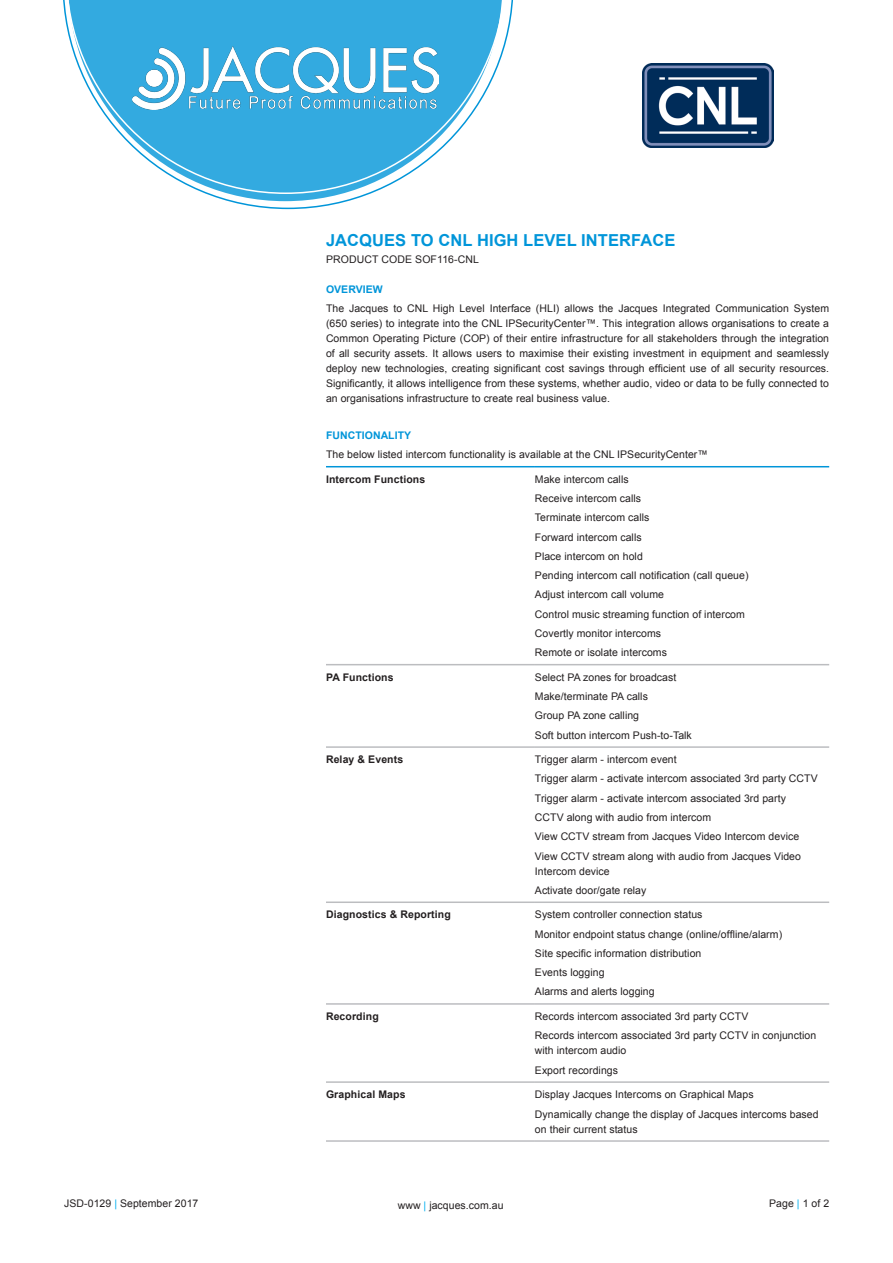
<style>
.page{position:relative;width:893px;height:1263px;background:#fff}
.page>*{position:absolute;margin:0;border:0;box-sizing:border-box;transform-origin:0 0}
.t1{font:700 16.5px "Arial";letter-spacing:.005em;color:#0095d9}
.Specifications_Body{font:10.5px/15px "Arial";letter-spacing:.005em;color:#231f20}
.Specifications_Body-2{font:700 10.5px "Arial";letter-spacing:.01em;color:#231f20}
.Specification_Bullet{font:10.5px "Arial";letter-spacing:.005em;color:#231f20}
.Specifications_Title{font:700 10.5px "Arial";letter-spacing:.005em;color:#0095d9}
.s1{color:#00afef}
</style>
<div class="page">
<svg style="left:63px;top:0;width:450px;height:209px"></svg>
<img style="left:132px;top:46px;width:306px;height:63px">
<img style="left:643px;top:64px;width:130px;height:84px">
<hr style="left:326px;top:664px;width:209px;height:1px;background:#bcbdc0">
<hr style="left:326px;top:746px;width:209px;height:2px;background:#bcbdc0">
<hr style="left:326px;top:901px;width:209px;height:2px;background:#bcbdc0">
<hr style="left:326px;top:1003px;width:209px;height:2px;background:#bcbdc0">
<hr style="left:326px;top:1081px;width:209px;height:2px;background:#bcbdc0">
<hr style="left:326px;top:1140px;width:209px;height:2px;background:#bcbdc0">
<hr style="left:535px;top:664px;width:294px;height:1px;background:#bcbdc0">
<hr style="left:535px;top:746px;width:294px;height:2px;background:#bcbdc0">
<hr style="left:535px;top:901px;width:294px;height:2px;background:#bcbdc0">
<hr style="left:535px;top:1003px;width:294px;height:2px;background:#bcbdc0">
<hr style="left:535px;top:1081px;width:294px;height:2px;background:#bcbdc0">
<hr style="left:535px;top:1140px;width:294px;height:2px;background:#bcbdc0">
<hr style="left:326px;top:466px;width:209px;height:1px;background:#0095d9">
<hr style="left:535px;top:466px;width:294px;height:1px;background:#0095d9">
<p class="t1" style="left:326px;top:229px;width:351px">JACQUES TO CNL HIGH LEVEL INTERFACE</p>
<p class="Specifications_Body" style="left:326px;top:252px;width:155px">PRODUCT CODE SOF116-CNL</p>
<p class="Specifications_Title" style="left:326px;top:282px;width:58px">OVERVIEW</p>
<p class="Specifications_Body" style="left:326px;top:301px;width:505px;text-align:justify">The Jacques to CNL High Level Interface (HLI) allows the Jacques Integrated Communication System (650 series) to integrate into the CNL IPSecurityCenter™. This integration allows organisations to create a Common Operating Picture (COP) of their entire infrastructure for all stakeholders through the integration of all security assets. It allows users to maximise their existing investment in equipment and seamlessly deploy new technologies, creating significant cost savings through efficient use of all security resources.<br>Significantly, it allows intelligence from these systems, whether audio, video or data to be fully connected to an organisations infrastructure to create real business value.</p>
<p class="Specifications_Title" style="left:326px;top:428px;width:87px">FUNCTIONALITY</p>
<p class="Specifications_Body" style="left:326px;top:447px;width:383px">The below listed intercom functionality is available at the CNL IPSecurityCenter™</p>
<p class="Specifications_Body-2" style="left:326px;top:472px;width:101px">Intercom Functions</p>
<p class="Specifications_Body" style="left:535px;top:472px;width:95px">Make intercom calls</p>
<p class="Specifications_Body" style="left:535px;top:491px;width:108px">Receive intercom calls</p>
<p class="Specifications_Body" style="left:535px;top:510px;width:116px">Terminate intercom calls</p>
<p class="Specifications_Body" style="left:535px;top:529px;width:108px">Forward intercom calls</p>
<p class="Specifications_Body" style="left:535px;top:549px;width:109px">Place intercom on hold</p>
<p class="Specifications_Body" style="left:535px;top:568px;width:215px">Pending intercom call notification (call queue)</p>
<p class="Specifications_Body" style="left:535px;top:587px;width:131px">Adjust intercom call volume</p>
<p class="Specifications_Body" style="left:535px;top:606px;width:211px">Control music streaming function of intercom</p>
<p class="Specifications_Body" style="left:535px;top:626px;width:128px">Covertly monitor intercoms</p>
<p class="Specifications_Body" style="left:535px;top:645px;width:134px">Remote or isolate intercoms</p>
<p class="Specifications_Body-2" style="left:326px;top:670px;width:69px">PA Functions</p>
<p class="Specifications_Body" style="left:535px;top:670px;width:143px">Select PA zones for broadcast</p>
<p class="Specifications_Body" style="left:535px;top:689px;width:114px">Make/terminate PA calls</p>
<p class="Specifications_Body" style="left:535px;top:708px;width:106px">Group PA zone calling</p>
<p class="Specifications_Body" style="left:535px;top:727px;width:158px">Soft button intercom Push-to-Talk</p>
<p class="Specifications_Body-2" style="left:326px;top:752px;width:79px">Relay &amp; Events</p>
<p class="Specifications_Body" style="left:535px;top:752px;width:143px">Trigger alarm - intercom event</p>
<p class="Specifications_Body" style="left:535px;top:771px;width:284px">Trigger alarm - activate intercom associated 3rd party CCTV</p>
<p class="Specifications_Body" style="left:535px;top:791px;width:252px">Trigger alarm - activate intercom associated 3rd party</p>
<p class="Specifications_Body" style="left:535px;top:810px;width:178px">CCTV along with audio from intercom</p>
<p class="Specifications_Body" style="left:535px;top:829px;width:266px">View CCTV stream from Jacques Video Intercom device</p>
<p class="Specifications_Body" style="left:535px;top:848px;width:268px">View CCTV stream along with audio from Jacques Video<br>Intercom device</p>
<p class="Specifications_Body" style="left:535px;top:883px;width:113px">Activate door/gate relay</p>
<p class="Specifications_Body-2" style="left:326px;top:908px;width:126px">Diagnostics &amp; Reporting</p>
<p class="Specifications_Body" style="left:535px;top:907px;width:169px">System controller connection status</p>
<p class="Specifications_Body" style="left:535px;top:926px;width:249px">Monitor endpoint status change (online/offline/alarm)</p>
<p class="Specifications_Body" style="left:535px;top:946px;width:168px">Site specific information distribution</p>
<p class="Specifications_Body" style="left:535px;top:965px;width:71px">Events logging</p>
<p class="Specifications_Body" style="left:535px;top:984px;width:121px">Alarms and alerts logging</p>
<p class="Specifications_Body-2" style="left:326px;top:1009px;width:54px">Recording</p>
<p class="Specifications_Body" style="left:535px;top:1009px;width:215px">Records intercom associated 3rd party CCTV</p>
<p class="Specifications_Body" style="left:535px;top:1028px;width:283px">Records intercom associated 3rd party CCTV in conjunction with intercom audio</p>
<p class="Specifications_Body" style="left:535px;top:1062px;width:85px">Export recordings</p>
<p class="Specifications_Body-2" style="left:326px;top:1087px;width:81px">Graphical Maps</p>
<p class="Specifications_Body" style="left:535px;top:1087px;width:220px">Display Jacques Intercoms on Graphical Maps</p>
<p class="Specifications_Body" style="left:535px;top:1106px;width:285px">Dynamically change the display of Jacques intercoms based on their current status</p>
<p class="Specification_Bullet" style="left:64px;top:1196px;width:136px">JSD-0129 <span class="s1">|</span> September 2017</p>
<p class="Specifications_Body" style="left:398px;top:1198px;width:107px">www <span class="s1">|</span> jacques.com.au</p>
<p class="Specification_Bullet" style="left:769px;top:1196px;width:61px">Page <span class="s1">|</span> 1 of 2</p>
</div>
